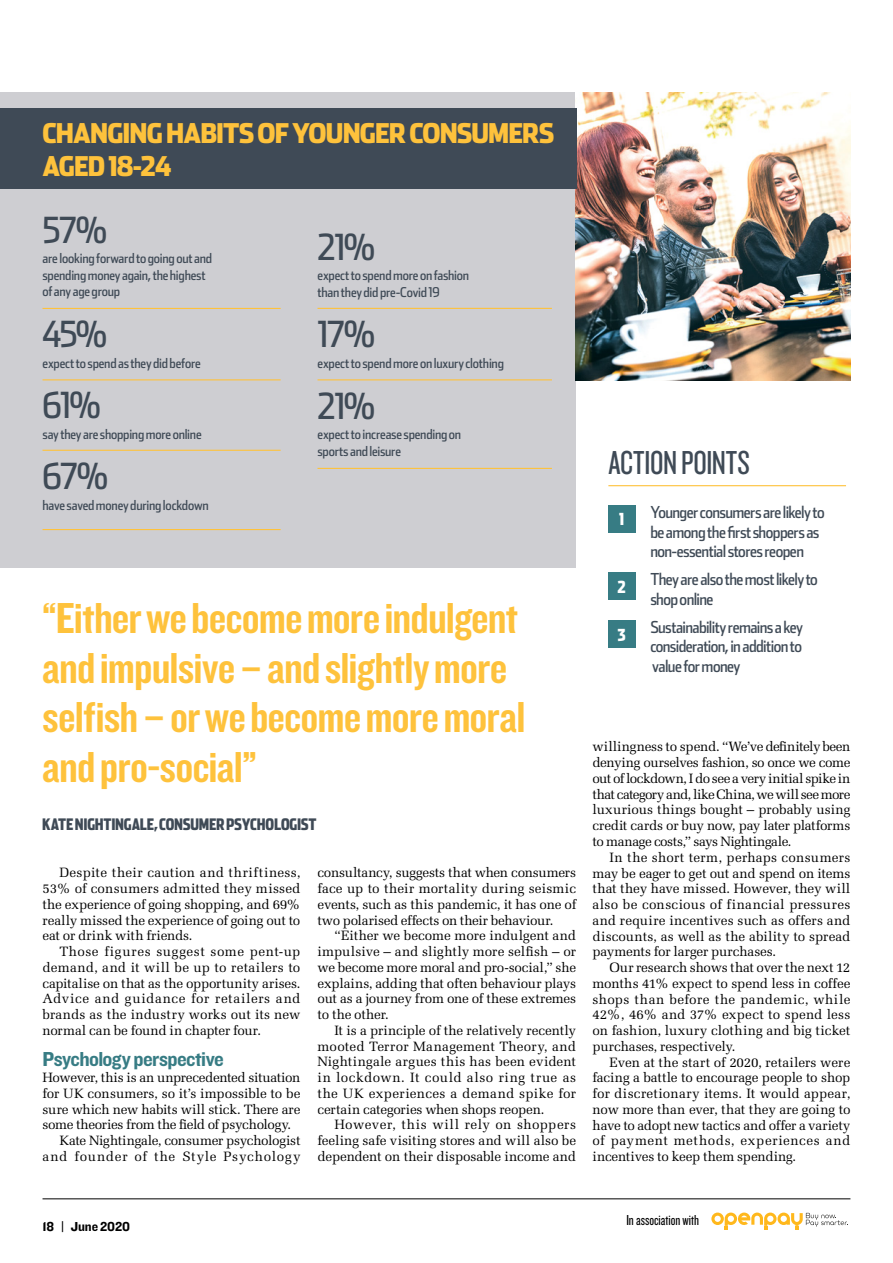
<style>
.page{position:relative;width:893px;height:1263px;background:#fff}
.page>*{position:absolute;margin:0;border:0;box-sizing:border-box;transform-origin:0 0}
.t1{font:45px/49.5px "Knockout 49 Liteweight";letter-spacing:-.02em;color:#fec23c;scale:1.1 1}
.t2{font:36px "Stainless Cond";letter-spacing:-.04em;color:#3f4a56}
.t3{font:34.5px "Knockout 28 Junior Feathrwt";letter-spacing:-.005em;color:#3f4a56}
.t4{font:900 27px/33px "Stainless Cond";letter-spacing:-.035em;color:#fec23c}
.t5{font:21px "Knockout 51 Middleweight";letter-spacing:-.03em;color:#377c84}
.t6{font:16.5px/19.5px "Stainless Cond";letter-spacing:-.035em;color:#3f4a56}
.t7{font:900 16.5px "Stainless Comp";color:#fff}
.t8{font:900 15.75px "Stainless Comp";letter-spacing:-.015em;color:#3f4a56}
.t9{font:15px "Knockout 28 Junior Feathrwt";color:#000}
.t10{font:13.5px/15.8px "Melior";letter-spacing:-.015em;color:#000;text-align:justify}
.t11{font:13.5px/16.5px "Stainless Cond";letter-spacing:-.015em;color:#3f4a56}
.t12{font:13.5px "Melior";letter-spacing:-.035em;color:#000}
.t13{font:13.5px "Melior";letter-spacing:.05em;color:#000}
.t14{font:13.5px "Knockout 51 Middleweight";letter-spacing:-.01em;color:#000}
</style>
<div class="page">
<svg style="left:711px;top:1212px;width:137px;height:18px"></svg>
<hr style="left:43px;top:1198px;width:807px;height:1px;background:#000">
<div style="left:0;top:92px;width:575px;height:475px;background:#ceced2"></div>
<img style="left:575px;top:92px;width:275px;height:288px">
<hr style="left:43px;top:308px;width:238px;height:1px;background:#fec23c">
<hr style="left:317px;top:308px;width:235px;height:1px;background:#fec23c">
<hr style="left:43px;top:379px;width:238px;height:1px;background:#fec23c">
<hr style="left:317px;top:379px;width:235px;height:1px;background:#fec23c">
<hr style="left:43px;top:450px;width:238px;height:1px;background:#fec23c">
<hr style="left:317px;top:468px;width:235px;height:1px;background:#fec23c">
<hr style="left:43px;top:529px;width:238px;height:1px;background:#fec23c">
<div style="left:608px;top:505px;width:28px;height:27px;background:#377c84"></div>
<div style="left:608px;top:573px;width:28px;height:27px;background:#377c84"></div>
<div style="left:608px;top:621px;width:28px;height:27px;background:#377c84"></div>
<hr style="left:608px;top:485px;width:238px;height:1px;background:#fec23c">
<div style="left:0;top:108px;width:576px;height:81px;background:#3f4a56"></div>
<h3 class="t4" style="left:43px;top:116px;width:513px">CHANGING HABITS OF YOUNGER CONSUMERS<br>AGED 18-24</h3>
<h2 class="t2" style="left:43px;top:208px;width:66px">57%</h2>
<p class="t11" style="left:43px;top:250px;width:171px">are looking forward to going out and spending money again, the highest of any age group</p>
<h2 class="t2" style="left:43px;top:313px;width:66px">45%</h2>
<p class="t11" style="left:43px;top:354px;width:160px">expect to spend as they did before</p>
<h2 class="t2" style="left:43px;top:384px;width:59px">61%</h2>
<p class="t11" style="left:43px;top:425px;width:161px">say they are shopping more online</p>
<h2 class="t2" style="left:43px;top:455px;width:67px">67%</h2>
<p class="t11" style="left:43px;top:497px;width:168px">have saved money during lockdown</p>
<h2 class="t2" style="left:317px;top:225px;width:59px">21%</h2>
<p class="t11" style="left:317px;top:267px;width:153px">expect to spend more on fashion than they did pre-Covid 19</p>
<h2 class="t2" style="left:317px;top:313px;width:59px">17%</h2>
<p class="t11" style="left:317px;top:355px;width:188px">expect to spend more on luxury clothing</p>
<h2 class="t2" style="left:317px;top:384px;width:59px">21%</h2>
<p class="t11" style="left:317px;top:426px;width:145px">expect to increase spending on sports and leisure</p>
<h1 class="t1" style="left:42px;top:592px;width:441px">“Either we become more indulgent and impulsive – and slightly more selfish – or we become more moral and pro-social”</h1>
<p class="t8" style="left:42px;top:815px;width:276px">KATE NIGHTINGALE, CONSUMER PSYCHOLOGIST</p>
<p class="t10" style="left:43px;top:865px;width:259px;text-indent:17px">Despite their caution and thriftiness, 53% of consumers admitted they missed the experience of going shopping, and 69% really missed the experience of going out to eat or drink with friends.</p>
<p class="t10" style="left:43px;top:944px;width:259px;text-indent:17px">Those figures suggest some pent-up demand, and it will be up to retailers to capitalise on that as the opportunity arises.<br>Advice and guidance for retailers and brands as the industry works out its new normal can be found in chapter four.</p>
<h3 class="t5" style="left:43px;top:1045px;width:183px">Psychology perspective</h3>
<p class="t10" style="left:43px;top:1070px;width:259px">However, this is an unprecedented situation</p>
<p class="t10" style="left:43px;top:1085px;width:259px">for UK consumers, so it’s impossible to be</p>
<p class="t10" style="left:43px;top:1101px;width:260px">sure which new habits will stick. There are</p>
<p class="t12" style="left:43px;top:1117px;width:250px">some theories from the field of psychology.</p>
<p class="t10" style="left:60px;top:1133px;width:242px">Kate Nightingale, consumer psychologist</p>
<p class="t13" style="left:43px;top:1148px;width:259px">and founder of the Style Psychology</p>
<p class="t10" style="left:317px;top:865px;width:260px">consultancy, suggests that when consumers face up to their mortality during seismic events, such as this pandemic, it has one of two polarised effects on their behaviour.</p>
<p class="t10" style="left:317px;top:928px;width:260px;text-indent:17px">“Either we become more indulgent and impulsive – and slightly more selfish – or we become more moral and pro-social,” she explains, adding that often behaviour plays out as a journey from one of these extremes to the other.</p>
<p class="t10" style="left:317px;top:1022px;width:260px;text-indent:17px">It is a principle of the relatively recently mooted Terror Management Theory, and Nightingale argues this has been evident in lockdown. It could also ring true as the UK experiences a demand spike for certain categories when shops reopen.</p>
<p class="t10" style="left:317px;top:1117px;width:260px;text-indent:17px">However, this will rely on shoppers feeling safe visiting stores and will also be dependent on their disposable income and</p>
<h3 class="t3" style="left:608px;top:442px;width:143px">ACTION POINTS</h3>
<p class="t7" style="left:619px;top:509px;width:7px">1</p>
<p class="t6" style="left:650px;top:502px;width:176px">Younger consumers are likely to be among the first shoppers as non-essential stores reopen</p>
<p class="t6" style="left:650px;top:569px;width:169px">They are also the most likely to shop online</p>
<p class="t6" style="left:650px;top:617px;width:154px;text-align:justify">Sustainability remains a key consideration, in addition to value for money</p>
<p class="t7" style="left:617px;top:577px;width:10px">2</p>
<p class="t7" style="left:617px;top:625px;width:10px">3</p>
<p class="t10" style="left:592px;top:739px;width:260px">willingness to spend. “We’ve definitely been denying ourselves fashion, so once we come out of lockdown, I do see a very initial spike in that category and, like China, we will see more luxurious things bought – probably using credit cards or buy now, pay later platforms to manage costs,” says Nightingale.</p>
<p class="t10" style="left:592px;top:849px;width:260px;text-indent:17px">In the short term, perhaps consumers may be eager to get out and spend on items that they have missed. However, they will also be conscious of financial pressures and require incentives such as offers and discounts, as well as the ability to spread payments for larger purchases.</p>
<p class="t10" style="left:592px;top:959px;width:260px;text-indent:17px">Our research shows that over the next 12 months 41% expect to spend less in coffee shops than before the pandemic, while 42%, 46% and 37% expect to spend less on fashion, luxury clothing and big ticket purchases, respectively.</p>
<p class="t10" style="left:592px;top:1054px;width:260px;text-indent:17px">Even at the start of 2020, retailers were facing a battle to encourage people to shop for discretionary items. It would appear, now more than ever, that they are going to have to adopt new tactics and offer a variety of payment methods, experiences and incentives to keep them spending.</p>
<p class="t14" style="left:43px;top:1217px;width:89px">18 | June 2020</p>
<p class="t9" style="left:626px;top:1211px;width:74px">In association with</p>
</div>
